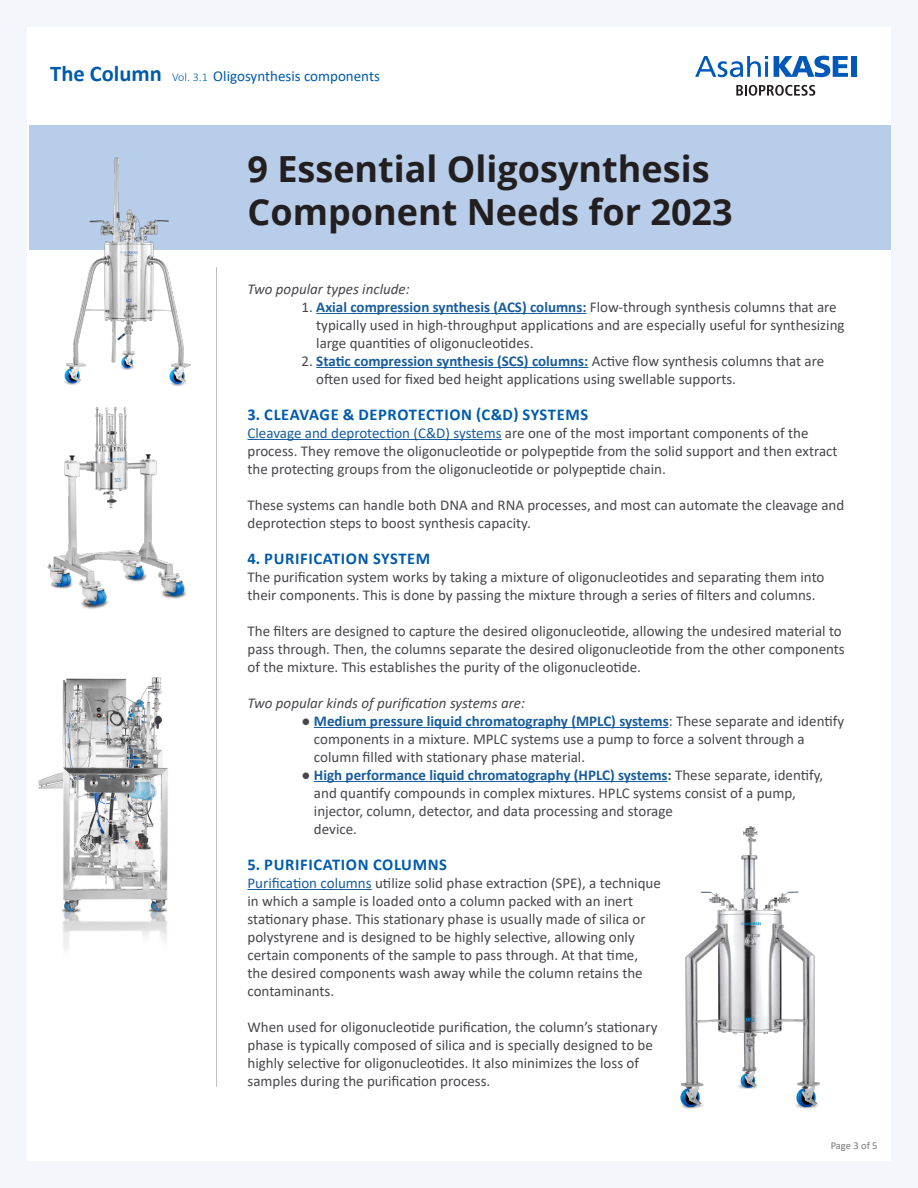
<style>
.page{position:relative;width:918px;height:1188px;background:#f3f6fb}
.page>*{position:absolute;margin:0;border:0;box-sizing:border-box;transform-origin:0 0}
.t1{font:700 36px/43.2px "Open Sans";color:#231f20}
.t2{font:700 16.5px "Calibri";letter-spacing:.04em;color:#005bac}
.t3{font:15px/18px "Calibri";color:#47474c}
.t4{font:italic 15px "Calibri";color:#47474c}
.t5{font:15px "Calibri";color:#005bac}
.t6{font:10.5px "Calibri";letter-spacing:-.005em;color:#777}
.s1{font-weight:700;font-size:22.5px}
.s2{font-weight:300;font-size:12px}
.s3{font-weight:700;color:#175d9e}
.s4{color:#175d9e}
.s5{font-weight:700}
</style>
<div class="page">
<div style="left:27px;top:27px;width:864px;height:1134px;background:#fff"></div>
<svg style="left:774px;top:56px;width:74px;height:21px"></svg>
<div style="left:851px;top:56px;width:6px;height:21px;background:#0058b8"></div>
<svg style="left:695px;top:56px;width:73px;height:21px"></svg>
<svg style="left:736px;top:85px;width:79px;height:11px"></svg>
<hr style="left:216px;top:267px;width:1px;height:820px;background:#bfc0c0">
<hr style="left:316px;top:313px;width:270px;height:1px;background:#175d9e">
<hr style="left:316px;top:367px;width:272px;height:1px;background:#175d9e">
<hr style="left:248px;top:439px;width:254px;height:1px;background:#175d9e">
<hr style="left:314px;top:727px;width:355px;height:1px;background:#175d9e">
<hr style="left:314px;top:781px;width:354px;height:1px;background:#175d9e">
<hr style="left:248px;top:889px;width:124px;height:1px;background:#175d9e">
<img style="left:680px;top:826px;width:140px;height:283px">
<div style="left:30px;top:125px;width:861px;height:125px;background:#b8cde9"></div>
<img style="left:47px;top:407px;width:139px;height:202px">
<img style="left:64px;top:157px;width:127px;height:230px">
<img style="left:38px;top:677px;width:130px;height:272px">
<p class="t5" style="left:50px;top:66px;width:331px"><span class="s1">The Column</span> <span class="s2">Vol. 3.1</span> Oligosynthesis components</p>
<p class="t1" style="left:248px;top:146px;width:487px">9 Essential Oligosynthesis<br>Component Needs for 2023</p>
<p class="t4" style="left:248px;top:278px;width:164px">Two popular types include:</p>
<p class="t3" style="left:316px;top:297px;width:530px;text-indent:-15px">1. <span class="s3">Axial compression synthesis (ACS) columns:</span> Flow-through synthesis columns that are typically used in high-throughput applications and are especially useful for synthesizing large quantities of oligonucleotides.</p>
<p class="t3" style="left:316px;top:351px;width:509px;text-indent:-15px">2. <span class="s3">Static compression synthesis (SCS) columns:</span> Active flow synthesis columns that are often used for fixed bed height applications using swellable supports.</p>
<p class="t2" style="left:248px;top:403px;width:342px">3. CLEAVAGE &amp; DEPROTECTION (C&amp;D) SYSTEMS</p>
<p class="t3" style="left:248px;top:423px;width:592px"><span class="s4">Cleavage and deprotection (C&amp;D) systems</span> are one of the most important components of the process. They remove the oligonucleotide or polypeptide from the solid support and then extract the protecting groups from the oligonucleotide or polypeptide chain.</p>
<p class="t3" style="left:248px;top:495px;width:598px">These systems can handle both DNA and RNA processes, and most can automate the cleavage and deprotection steps to boost synthesis capacity.</p>
<p class="t2" style="left:248px;top:547px;width:184px">4. PURIFICATION SYSTEM</p>
<p class="t3" style="left:248px;top:567px;width:578px">The purification system works by taking a mixture of oligonucleotides and separating them into their components. This is done by passing the mixture through a series of filters and columns.</p>
<p class="t3" style="left:248px;top:621px;width:599px">The filters are designed to capture the desired oligonucleotide, allowing the undesired material to pass through. Then, the columns separate the desired oligonucleotide from the other components of the mixture. This establishes the purity of the oligonucleotide.</p>
<p class="t4" style="left:248px;top:692px;width:279px">Two popular kinds of purification systems are:</p>
<p class="t3" style="left:314px;top:711px;width:532px;text-indent:-12px">● <span class="s3">Medium pressure liquid chromatography (MPLC) systems</span>: These separate and identify components in a mixture. MPLC systems use a pump to force a solvent through a column filled with stationary phase material.</p>
<p class="t3" style="left:314px;top:765px;width:511px;text-indent:-12px">● <span class="s3">High performance liquid chromatography (HPLC) systems</span><span class="s5">:</span> These separate, identify, and quantify compounds in complex mixtures. HPLC systems consist of a pump, injector, column, detector, and data processing and storage<br>device.</p>
<p class="t2" style="left:248px;top:853px;width:201px">5. PURIFICATION COLUMNS</p>
<p class="t3" style="left:248px;top:873px;width:415px"><span class="s4">Purification columns</span> utilize solid phase extraction (SPE), a technique in which a sample is loaded onto a column packed with an inert stationary phase. This stationary phase is usually made of silica or polystyrene and is designed to be highly selective, allowing only certain components of the sample to pass through. At that time, the desired components wash away while the column retains the contaminants.</p>
<p class="t3" style="left:248px;top:1017px;width:412px">When used for oligonucleotide purification, the column’s stationary phase is typically composed of silica and is specially designed to be highly selective for oligonucleotides. It also minimizes the loss of samples during the purification process.</p>
<p class="t6" style="left:831px;top:1138px;width:48px">Page 3 of 5</p>
</div>
